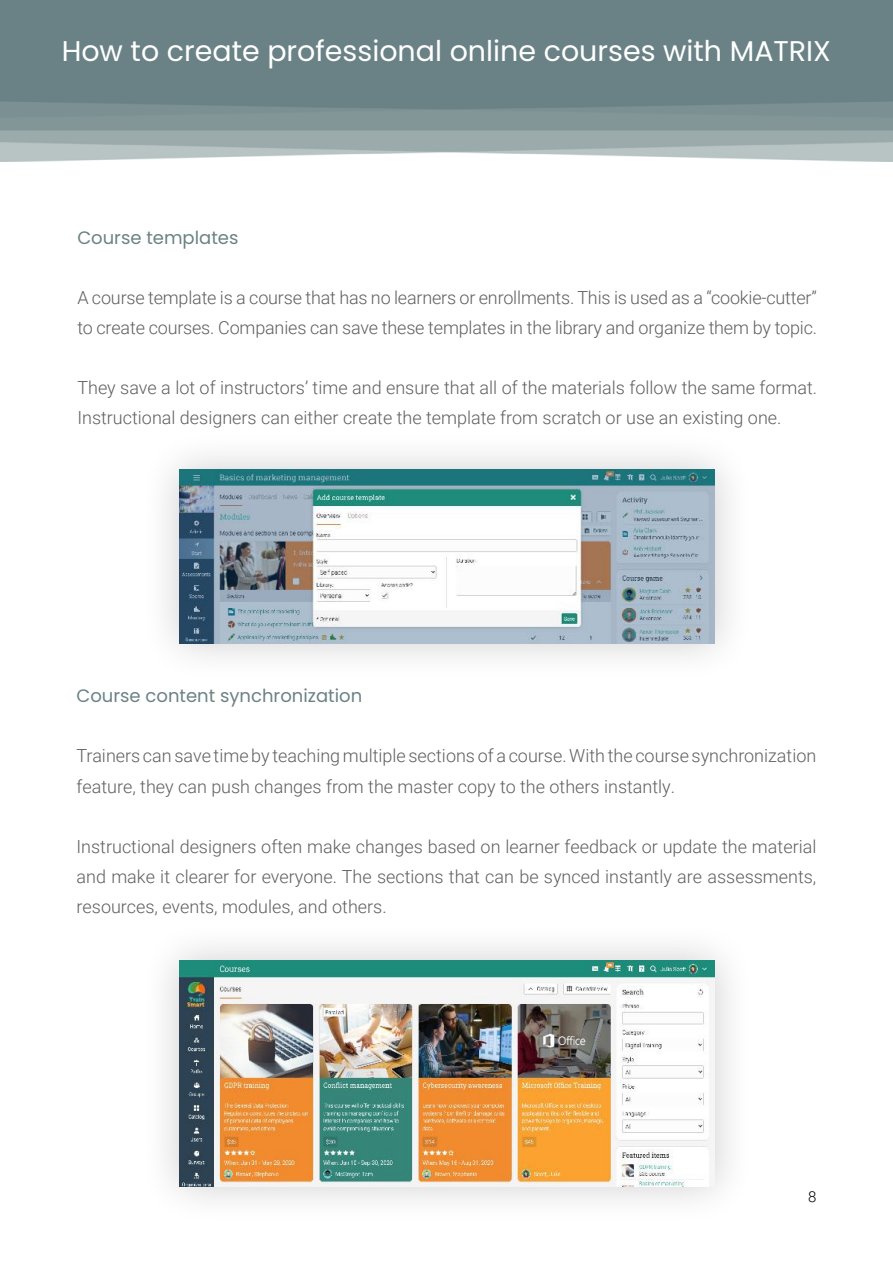
<style>
.page{position:relative;width:893px;height:1263px;background:#fff}
.page>*{position:absolute;margin:0;border:0;box-sizing:border-box;transform-origin:0 0}
.t1{font:28.5px "Poppins";color:#fff}
.t2{font:300 18px/30px "Roboto";color:#5f5f5f}
.t3{font:18px "Poppins";color:#6b8284}
.t4{font:300 15px "Roboto";color:#000}
</style>
<div class="page">
<img style="left:0;top:0;width:893px;height:161px">
<div style="left:141px;top:922px;width:613px;height:304px;background:#000;opacity:.2"></div>
<img style="left:180px;top:961px;width:535px;height:225px">
<div style="left:141px;top:430px;width:613px;height:252px;background:#000;opacity:.2"></div>
<img style="left:180px;top:469px;width:535px;height:174px">
<h1 class="t1" style="left:62px;top:34px;width:771px">How to create professional online courses with MATRIX</h1>
<p class="t3" style="left:77px;top:228px;width:163px">Course templates</p>
<p class="t2" style="left:77px;top:282px;width:741px">A course template is a course that has no learners or enrollments. This is used as a “cookie-cutter” to create courses. Companies can save these templates in the library and organize them by topic.</p>
<p class="t2" style="left:77px;top:372px;width:741px">They save a lot of instructors’ time and ensure that all of the materials follow the same format.<br>Instructional designers can either create the template from scratch or use an existing one.</p>
<p class="t3" style="left:77px;top:686px;width:287px">Course content synchronization</p>
<p class="t2" style="left:77px;top:740px;width:741px">Trainers can save time by teaching multiple sections of a course. With the course synchronization feature, they can push changes from the master copy to the others instantly.</p>
<p class="t2" style="left:77px;top:830px;width:741px;text-align:justify">Instructional designers often make changes based on learner feedback or update the material and make it clearer for everyone. The sections that can be synced instantly are assessments, resources, events, modules, and others.</p>
<p class="t4" style="left:808px;top:1186px;width:10px">8</p>
</div>
